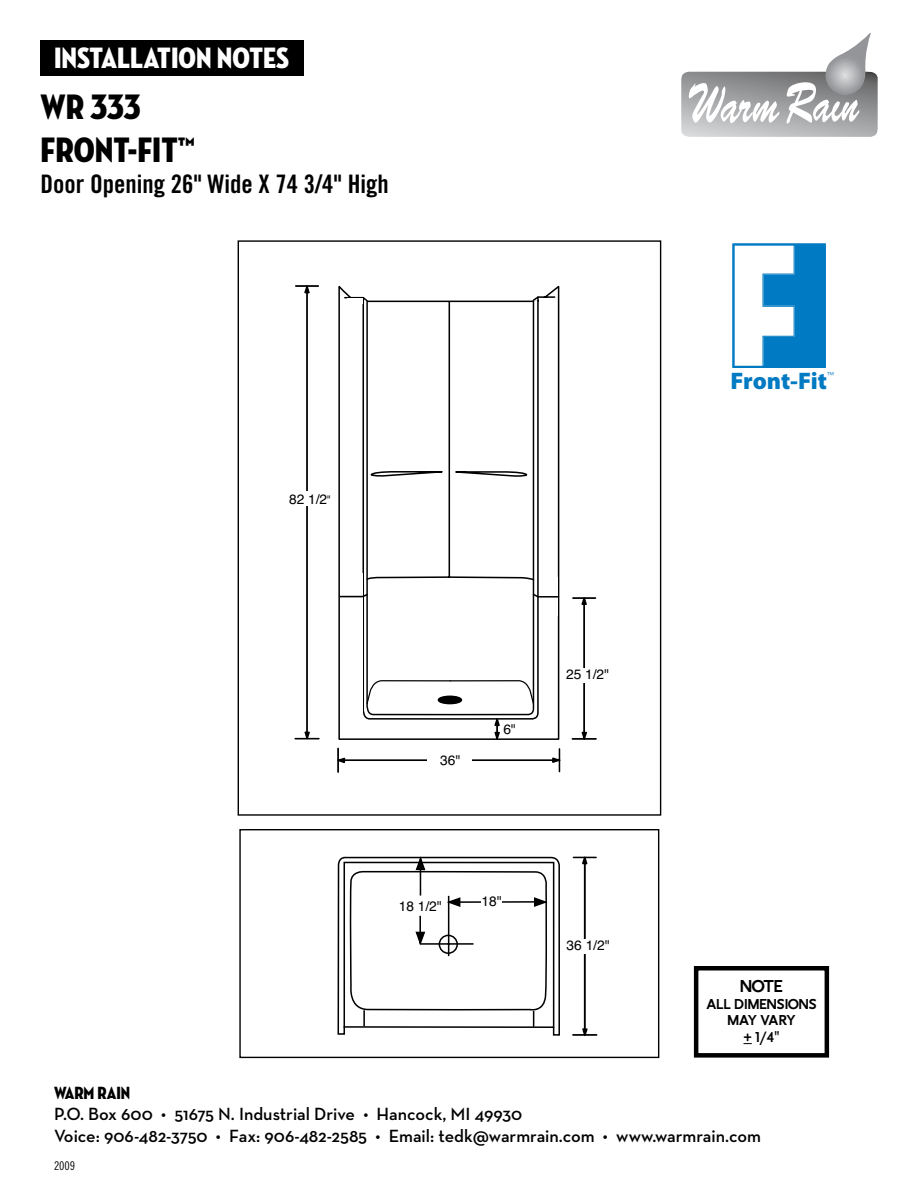
<style>
.page{position:relative;width:918px;height:1188px;background:#fff}
.page>*{position:absolute;margin:0;border:0;box-sizing:border-box;transform-origin:0 0}
.t1{font:36px/43.2px "Neutraface Condensed Titling";color:#000}
.t2{font:30px "Neutraface Condensed Titling";color:#fff}
.t3{font:25.5px "Trade Gothic Bold Cond Twenty";color:#000}
.t4{font:900 24px "Myriad Pro";letter-spacing:-.005em;color:#007ac2}
.t5{font:600 18px/21.6px "Neutraface Text";color:#000}
.t6{font:18px "Neutraface Condensed Titling";color:#000}
.t7{font:700 18px "AS Full Life Sans";color:#000}
.t8{font:700 15px/16.5px "AS Full Life Sans";letter-spacing:-.005em;color:#000;text-align:center}
.t9{font:13.8px "Helvetica";color:#000}
.t10{font:13.65px "Helvetica";color:#000}
.t11{font:12px "Trade Gothic Cond Eighteen";color:#000}
.s1{font-family:"Graphite";font-weight:900}
.s2{font-family:"AA Full Life"}
</style>
<div class="page">
<svg style="left:338px;top:285px;width:222px;height:455px"></svg>
<hr style="left:337px;top:748px;width:2px;height:24px;background:#000">
<hr style="left:339px;top:759px;width:221px;height:2px;background:#000">
<svg style="left:337px;top:756px;width:9px;height:8px"></svg>
<svg style="left:551px;top:749px;width:10px;height:23px"></svg>
<hr style="left:296px;top:285px;width:22px;height:2px;background:#000">
<hr style="left:306px;top:286px;width:2px;height:448px;background:#000">
<svg style="left:295px;top:731px;width:24px;height:9px"></svg>
<svg style="left:303px;top:285px;width:8px;height:9px"></svg>
<hr style="left:572px;top:738px;width:24px;height:2px;background:#000">
<hr style="left:573px;top:597px;width:23px;height:2px;background:#000">
<hr style="left:583px;top:600px;width:2px;height:139px;background:#000">
<svg style="left:580px;top:731px;width:8px;height:9px"></svg>
<svg style="left:580px;top:597px;width:8px;height:9px"></svg>
<div style="left:287px;top:492px;width:38px;height:14px;background:#fff"></div>
<div style="left:427px;top:752px;width:44px;height:15px;background:#fff"></div>
<div style="left:572px;top:668px;width:23px;height:15px;background:#fff"></div>
<div style="left:347px;top:298px;width:15px;height:6px;background:#fff"></div>
<div style="left:539px;top:298px;width:8px;height:5px;background:#fff"></div>
<div style="left:340px;top:573px;width:23px;height:148px;background:#fff"></div>
<svg style="left:361px;top:295px;width:179px;height:421px"></svg>
<svg style="left:339px;top:470px;width:221px;height:235px"></svg>
<svg style="left:493px;top:717px;width:8px;height:23px"></svg>
<svg style="left:337px;top:856px;width:223px;height:180px"></svg>
<div style="left:481px;top:896px;width:21px;height:16px;background:#fff"></div>
<div style="left:411px;top:898px;width:21px;height:16px;background:#fff"></div>
<hr style="left:573px;top:1034px;width:24px;height:2px;background:#000">
<hr style="left:584px;top:859px;width:2px;height:170px;background:#000">
<svg style="left:581px;top:1027px;width:8px;height:9px"></svg>
<svg style="left:573px;top:856px;width:23px;height:9px"></svg>
<div style="left:573px;top:939px;width:22px;height:14px;background:#fff"></div>
<hr style="left:419px;top:916px;width:2px;height:28px;background:#000">
<div style="left:239px;top:829px;width:420px;height:229px;border:1px solid #000"></div>
<div style="left:40px;top:41px;width:264px;height:35px;background:#000"></div>
<div style="left:694px;top:966px;width:135px;height:92px;border:4px solid #000"></div>
<svg style="left:681px;top:33px;width:197px;height:104px"></svg>
<svg style="left:732px;top:244px;width:94px;height:124px"></svg>
<h2 class="t2" style="left:54px;top:40px;width:237px">INSTALLATION NOTES</h2>
<h1 class="t1" style="left:40px;top:86px;width:156px">WR 333<br>FRONT-FIT™</h1>
<h3 class="t3" style="left:40px;top:168px;width:350px">Door Opening 26" Wide X 74 3/4" High</h3>
<p class="t10" style="left:289px;top:487px;width:43px">82 1/2<span class="s1">"</span></p>
<p class="t10" style="left:440px;top:749px;width:22px">36"</p>
<p class="t10" style="left:503px;top:718px;width:14px">6"</p>
<p class="t10" style="left:566px;top:663px;width:44px">25 1/2"</p>
<p class="t9" style="left:399px;top:894px;width:45px">18 1/2"</p>
<p class="t9" style="left:481px;top:889px;width:22px">18"</p>
<p class="t10" style="left:567px;top:934px;width:44px">36 1/2"</p>
<h3 class="t4" style="left:731px;top:364px;width:105px">Front-Fit<sup>™</sup></h3>
<p class="t7" style="left:740px;top:976px;width:44px">NOTE</p>
<p class="t8" style="left:706px;top:996px;width:112px">ALL DIMENSIONS<br>MAY VARY<br>+ 1/4<span class="s2">"</span></p>
<p class="t6" style="left:54px;top:1082px;width:78px">WARM RAIN</p>
<p class="t5" style="left:54px;top:1103px;width:709px">P.O. Box 600 • 51675 N. Industrial Drive • Hancock, MI 49930<br>Voice: 906-482-3750 • Fax: 906-482-2585 • Email: tedk@warmrain.com • www.warmrain.com</p>
<p class="t11" style="left:54px;top:1159px;width:23px">2009</p>
</div>
